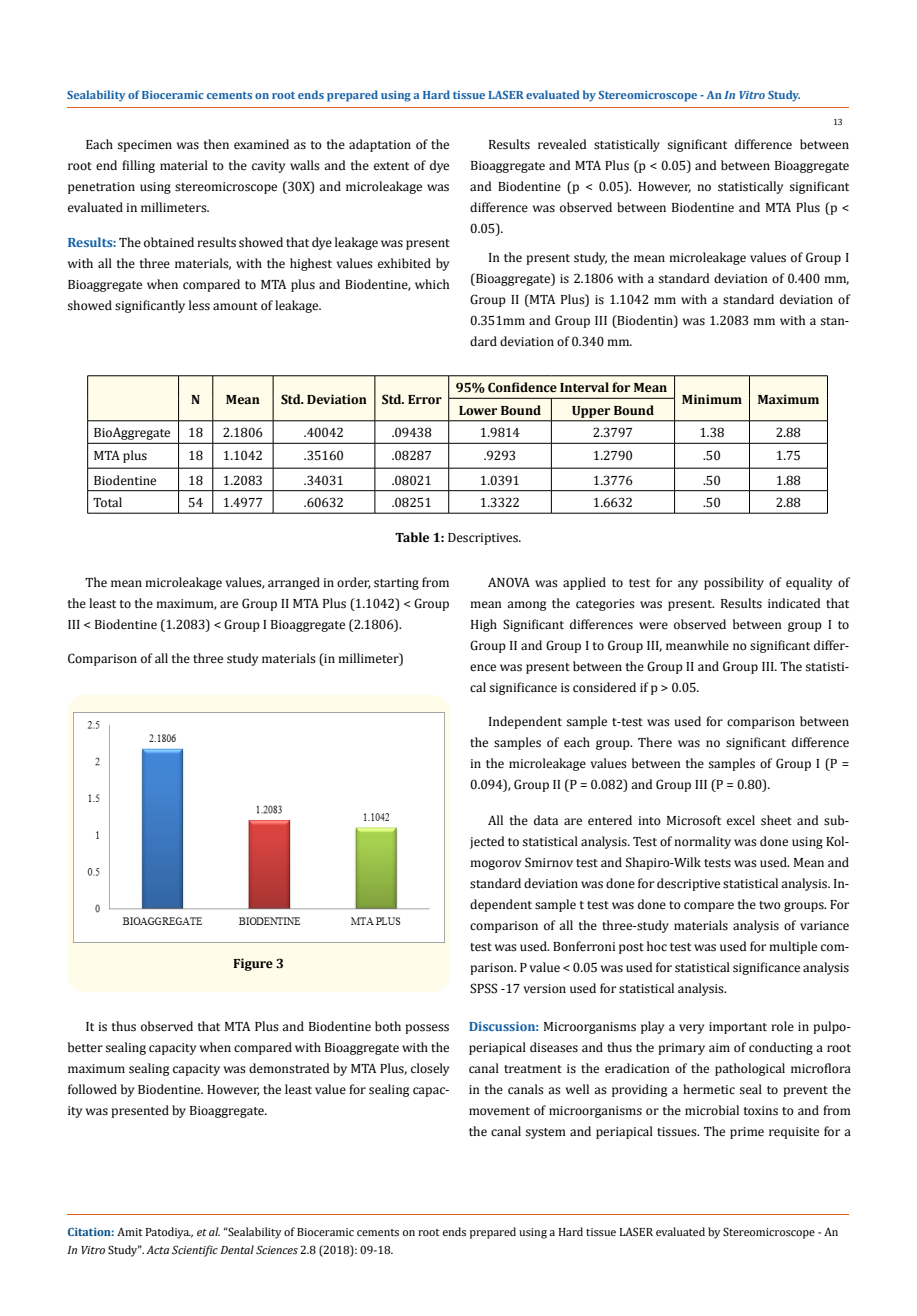
<style>
.page{position:relative;width:917px;height:1316px;background:#fff}
.page>*{position:absolute;margin:0;border:0;box-sizing:border-box;transform-origin:0 0}
.t1{font:13.5px/21px "Cambria";color:#000;text-align:justify}
.t2{font:700 13.5px "Cambria";color:#000}
.t3{font:12px/18px "Cambria";color:#000}
.t4{font:700 12px "Cambria";color:#1560a6}
.t5{font:9px "Cambria";color:#000}
.s1{font-style:italic}
.s2{font-weight:700;color:#1560a6}
.s3{font-weight:700}
.s4{font-weight:700;color:#035089}
</style>
<div class="page">
<hr style="left:67px;top:1214px;width:782px;height:1px;background:#e05d1a">
<hr style="left:67px;top:107px;width:782px;height:1px;background:#e05d1a">
<hr style="left:87px;top:375px;width:91px;height:1px;background:#000">
<hr style="left:178px;top:375px;width:35px;height:1px;background:#000">
<hr style="left:213px;top:375px;width:60px;height:1px;background:#000">
<hr style="left:273px;top:375px;width:102px;height:1px;background:#000">
<hr style="left:375px;top:375px;width:73px;height:1px;background:#000">
<hr style="left:448px;top:375px;width:103px;height:1px;background:#000">
<hr style="left:551px;top:375px;width:123px;height:1px;background:#000">
<hr style="left:674px;top:375px;width:75px;height:1px;background:#000">
<hr style="left:749px;top:375px;width:78px;height:1px;background:#000">
<svg style="left:87px;top:376px;width:741px;height:137px"></svg>
<hr style="left:87px;top:513px;width:91px;height:1px;background:#000">
<hr style="left:178px;top:513px;width:35px;height:1px;background:#000">
<hr style="left:213px;top:513px;width:60px;height:1px;background:#000">
<hr style="left:273px;top:513px;width:102px;height:1px;background:#000">
<hr style="left:375px;top:513px;width:73px;height:1px;background:#000">
<hr style="left:448px;top:513px;width:103px;height:1px;background:#000">
<hr style="left:551px;top:513px;width:123px;height:1px;background:#000">
<hr style="left:674px;top:513px;width:75px;height:1px;background:#000">
<hr style="left:749px;top:513px;width:78px;height:1px;background:#000">
<div style="left:67px;top:694px;width:383px;height:298px;background:#fffde9;border-radius:18px"></div>
<img style="left:73px;top:712px;width:371px;height:231px">
<p class="t4" style="left:67px;top:87px;width:735px">Sealability of Bioceramic cements on root ends prepared using a Hard tissue LASER evaluated by Stereomicroscope - An <span class="s1">In Vitro</span> Study.</p>
<p class="t1" style="left:67px;top:133px;width:384px;text-indent:18px">Each specimen was then examined as to the adaptation of the root end filling material to the cavity walls and the extent of dye penetration using stereomicroscope (30X) and microleakage was evaluated in millimeters.</p>
<p class="t1" style="left:67px;top:232px;width:384px"><span class="s2">Results:</span> The obtained results showed that dye leakage was present with all the three materials, with the highest values exhibited by Bioaggregate when compared to MTA plus and Biodentine, which showed significantly less amount of leakage.</p>
<p class="t5" style="left:833px;top:117px;width:11px">13</p>
<p class="t1" style="left:470px;top:133px;width:381px;text-indent:18px">Results revealed statistically significant difference between Bioaggregate and MTA Plus (p &lt; 0.05) and between Bioaggregate and Biodentine (p &lt; 0.05). However, no statistically significant difference was observed between Biodentine and MTA Plus (p &lt; 0.05).</p>
<p class="t1" style="left:470px;top:247px;width:381px;text-indent:18px">In the present study, the mean microleakage values of Group I (Bioaggregate) is 2.1806 with a standard deviation of 0.400 mm, Group II (MTA Plus) is 1.1042 mm with a standard deviation of 0.351mm and Group III (Biodentin) was 1.2083 mm with a stan&shy;dard deviation of 0.340 mm.</p>
<p class="t2" style="left:191px;top:389px;width:11px">N</p>
<p class="t2" style="left:226px;top:389px;width:35px">Mean</p>
<p class="t2" style="left:281px;top:389px;width:162px">Std. Deviation Std. Error</p>
<p class="t2" style="left:456px;top:378px;width:213px">95% Confidence Interval for Mean</p>
<p class="t2" style="left:459px;top:400px;width:84px">Lower Bound</p>
<p class="t2" style="left:571px;top:400px;width:84px">Upper Bound</p>
<p class="t2" style="left:682px;top:389px;width:139px">Minimum Maximum</p>
<p class="t1" style="left:94px;top:422px;width:79px">BioAggregate</p>
<p class="t1" style="left:188px;top:422px;width:16px">18</p>
<p class="t1" style="left:223px;top:422px;width:42px">2.1806</p>
<p class="t1" style="left:304px;top:422px;width:42px">.40042</p>
<p class="t1" style="left:391px;top:422px;width:42px">.09438</p>
<p class="t1" style="left:480px;top:422px;width:42px">1.9814</p>
<p class="t1" style="left:593px;top:422px;width:42px">2.3797</p>
<p class="t1" style="left:699px;top:422px;width:27px">1.38</p>
<p class="t1" style="left:775px;top:422px;width:27px">2.88</p>
<p class="t1" style="left:94px;top:444px;width:55px">MTA plus</p>
<p class="t1" style="left:188px;top:444px;width:16px">18</p>
<p class="t1" style="left:223px;top:444px;width:42px">1.1042</p>
<p class="t1" style="left:304px;top:444px;width:42px">.35160</p>
<p class="t1" style="left:391px;top:444px;width:42px">.08287</p>
<p class="t1" style="left:483px;top:444px;width:34px">.9293</p>
<p class="t1" style="left:593px;top:444px;width:42px">1.2790</p>
<p class="t1" style="left:703px;top:444px;width:19px">.50</p>
<p class="t1" style="left:775px;top:444px;width:27px">1.75</p>
<p class="t1" style="left:94px;top:469px;width:65px">Biodentine</p>
<p class="t1" style="left:188px;top:469px;width:16px">18</p>
<p class="t1" style="left:223px;top:469px;width:42px">1.2083</p>
<p class="t1" style="left:304px;top:469px;width:42px">.34031</p>
<p class="t1" style="left:391px;top:469px;width:42px">.08021</p>
<p class="t1" style="left:480px;top:469px;width:42px">1.0391</p>
<p class="t1" style="left:593px;top:469px;width:42px">1.3776</p>
<p class="t1" style="left:703px;top:469px;width:19px">.50</p>
<p class="t1" style="left:775px;top:469px;width:27px">1.88</p>
<p class="t1" style="left:94px;top:492px;width:30px">Total</p>
<p class="t1" style="left:188px;top:492px;width:16px">54</p>
<p class="t1" style="left:223px;top:492px;width:42px">1.4977</p>
<p class="t1" style="left:304px;top:492px;width:42px">.60632</p>
<p class="t1" style="left:391px;top:492px;width:42px">.08251</p>
<p class="t1" style="left:480px;top:492px;width:42px">1.3322</p>
<p class="t1" style="left:593px;top:492px;width:42px">1.6632</p>
<p class="t1" style="left:703px;top:492px;width:19px">.50</p>
<p class="t1" style="left:775px;top:492px;width:27px">2.88</p>
<p class="t1" style="left:395px;top:527px;width:127px"><span class="s3">Table 1:</span> Descriptives.</p>
<p class="t1" style="left:67px;top:571px;width:384px;text-indent:18px">The mean microleakage values, arranged in order, starting from the least to the maximum, are Group II MTA Plus (1.1042) &lt; Group III &lt; Biodentine (1.2083) &lt; Group I Bioaggregate (2.1806).</p>
<p class="t1" style="left:67px;top:647px;width:338px">Comparison of all the three study materials (in millimeter)</p>
<p class="t1" style="left:470px;top:571px;width:381px;text-indent:18px">ANOVA was applied to test for any possibility of equality of mean among the categories was present. Results indicated that High Significant differences were observed between group I to Group II and Group I to Group III, meanwhile no significant differ&shy;ence was present between the Group II and Group III. The statisti&shy;cal significance is considered if p &gt; 0.05.</p>
<p class="t1" style="left:470px;top:710px;width:381px;text-indent:18px">Independent sample t-test was used for comparison between the samples of each group. There was no significant difference in the microleakage values between the samples of Group I (P = 0.094), Group II (P = 0.082) and Group III (P = 0.80).</p>
<p class="t1" style="left:470px;top:809px;width:381px;text-indent:18px">All the data are entered into Microsoft excel sheet and sub&shy;jected to statistical analysis. Test of normality was done using Kol&shy;mogorov Smirnov test and Shapiro-Wilk tests was used. Mean and standard deviation was done for descriptive statistical analysis. In&shy;dependent sample t test was done to compare the two groups. For comparison of all the three-study materials analysis of variance test was used. Bonferroni post hoc test was used for multiple com&shy;parison. P value &lt; 0.05 was used for statistical significance analysis SPSS -17 version used for statistical analysis.</p>
<p class="t1" style="left:468px;top:1015px;width:384px"><span class="s2">Discussion:</span> Microorganisms play a very important role in pulpo&shy;periapical diseases and thus the primary aim of conducting a root canal treatment is the eradication of the pathological microflora in the canals as well as providing a hermetic seal to prevent the movement of microorganisms or the microbial toxins to and from the canal system and periapical tissues. The prime requisite for a</p>
<p class="t2" style="left:233px;top:953px;width:52px">Figure 3</p>
<p class="t1" style="left:67px;top:1015px;width:384px;text-indent:18px">It is thus observed that MTA Plus and Biodentine both possess better sealing capacity when compared with Bioaggregate with the maximum sealing capacity was demonstrated by MTA Plus, closely followed by Biodentine. However, the least value for sealing capac&shy;ity was presented by Bioaggregate.</p>
<p class="t3" style="left:67px;top:1222px;width:772px"><span class="s4">Citation:</span> Amit Patodiya<span class="s1">., et al.</span> “Sealability of Bioceramic cements on root ends prepared using a Hard tissue LASER evaluated by Stereomicroscope - An<br><span class="s1">In Vitro</span> Study". <span class="s1">Acta Scientific Dental Sciences</span> 2.8 (2018): 09-18.</p>
</div>
